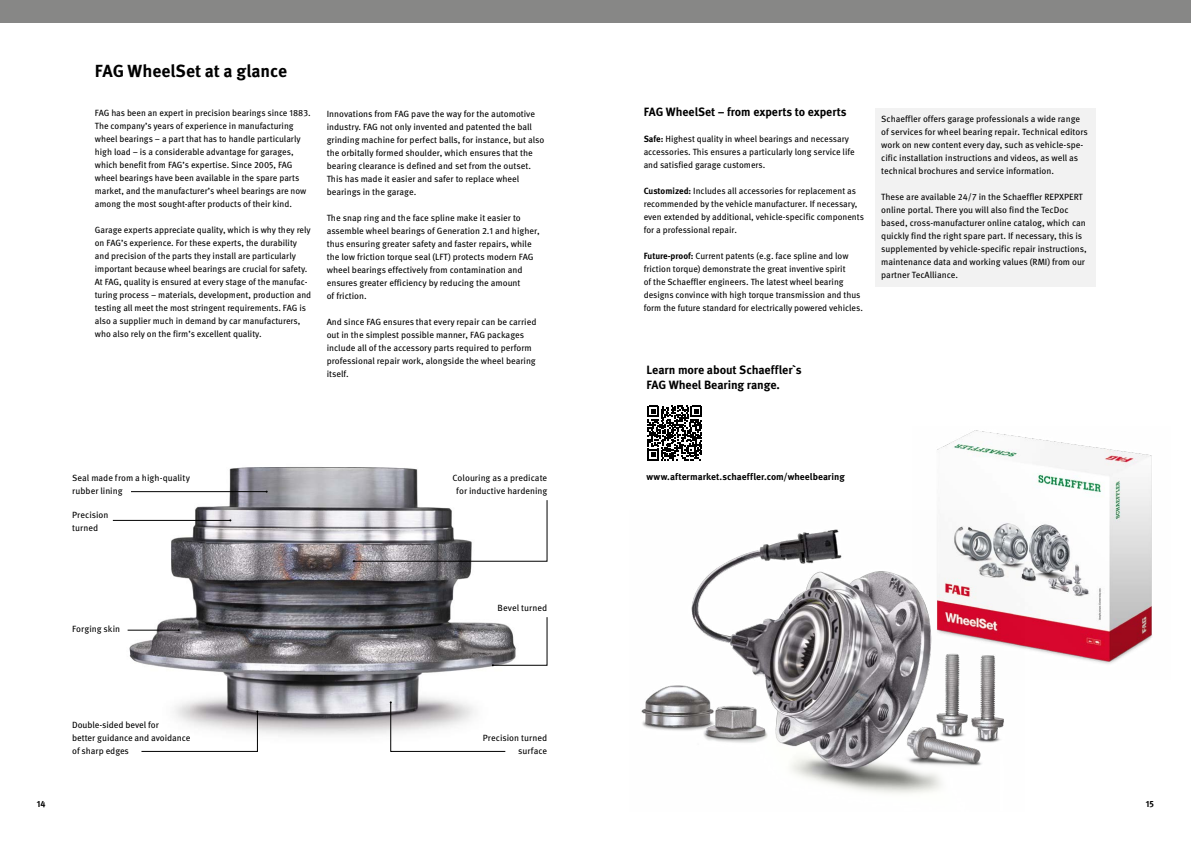
<style>
.page{position:relative;width:1191px;height:842px;background:#fff}
.page>*{position:absolute;margin:0;border:0;box-sizing:border-box;transform-origin:0 0}
.t1{font:700 17.5px "Meta OT";color:#000}
.t2{font:700 12px/15px "Meta OT";letter-spacing:-.005em;color:#000}
.t3{font:700 9.5px "Meta OT";letter-spacing:.005em;color:#000}
.t4{font:9px/13px "Meta OT";color:#000}
.t5{font:700 9px "Meta OT";color:#000}
.s1{font-weight:700}
</style>
<div class="page">
<div style="left:595px;top:0;width:596px;height:23px;background:#878786"></div>
<div style="left:0;top:0;width:595px;height:23px;background:#878786"></div>
<div style="left:875px;top:108px;width:221px;height:178px;background:#f2f2f2"></div>
<img style="left:120px;top:467px;width:374px;height:268px">
<svg style="left:353px;top:500px;width:194px;height:62px"></svg>
<hr style="left:131px;top:491px;width:136px;height:1px;background:#000">
<hr style="left:128px;top:630px;width:51px;height:1px;background:#000">
<hr style="left:113px;top:520px;width:117px;height:1px;background:#000">
<svg style="left:492px;top:617px;width:55px;height:49px"></svg>
<svg style="left:390px;top:701px;width:116px;height:51px"></svg>
<svg style="left:141px;top:711px;width:117px;height:41px"></svg>
<img style="left:937px;top:430px;width:215px;height:234px">
<img style="left:641px;top:511px;width:383px;height:283px">
<svg style="left:647px;top:406px;width:55px;height:54px"></svg>
<h1 class="t1" style="left:95px;top:60px;width:194px">FAG WheelSet at a glance</h1>
<p class="t4" style="left:95px;top:107px;width:217px">FAG has been an expert in precision bearings since 1883.<br>The company’s years of experience in manufacturing wheel bearings – a part that has to handle particularly high load – is a considerable advantage for garages, which benefit from FAG’s expertise. Since 2005, FAG wheel bearings have been available in the spare parts market, and the manufacturer’s wheel bearings are now among the most sought-after products of their kind.</p>
<p class="t4" style="left:95px;top:224px;width:218px">Garage experts appreciate quality, which is why they rely on FAG’s experience. For these experts, the durability and precision of the parts they install are particularly important because wheel bearings are crucial for safety.<br>At FAG, quality is ensured at every stage of the manufac&shy;turing process – materials, development, production and testing all meet the most stringent requirements. FAG is also a supplier much in demand by car manufacturers, who also rely on the firm’s excellent quality.</p>
<p class="t4" style="left:327px;top:107px;width:219px">Innovations from FAG pave the way for the automotive industry. FAG not only invented and patented the ball grinding machine for perfect balls, for instance, but also the orbitally formed shoulder, which ensures that the bearing clearance is defined and set from the outset.<br>This has made it easier and safer to replace wheel bearings in the garage.</p>
<p class="t4" style="left:327px;top:211px;width:214px">The snap ring and the face spline make it easier to assemble wheel bearings of Generation 2.1 and higher, thus ensuring greater safety and faster repairs, while the low friction torque seal (LFT) protects modern FAG wheel bearings effectively from contamination and ensures greater efficiency by reducing the amount<br>of friction.</p>
<p class="t4" style="left:327px;top:315px;width:211px">And since FAG ensures that every repair can be carried out in the simplest possible manner, FAG packages include all of the accessory parts required to perform professional repair work, alongside the wheel bearing itself.</p>
<p class="t4" style="left:72px;top:471px;width:119px">Seal made from a high-quality rubber lining</p>
<p class="t4" style="left:72px;top:508px;width:38px">Precision turned</p>
<p class="t4" style="left:72px;top:622px;width:49px">Forging skin</p>
<p class="t4" style="left:72px;top:718px;width:120px">Double-sided bevel for<br>better guidance and avoidance of sharp edges</p>
<p class="t4" style="left:452px;top:471px;width:96px;text-align:center">Colouring as a predicate for inductive hardening</p>
<p class="t4" style="left:497px;top:601px;width:51px">Bevel turned</p>
<p class="t4" style="left:483px;top:731px;width:66px;text-align:right">Precision turned surface</p>
<h2 class="t2" style="left:643px;top:105px;width:204px">FAG WheelSet – from experts to experts</h2>
<p class="t4" style="left:643px;top:133px;width:212px"><span class="s1">Safe:</span> Highest quality in wheel bearings and necessary accessories. This ensures a particularly long service life and satisfied garage customers.</p>
<p class="t4" style="left:643px;top:185px;width:222px"><span class="s1">Customized:</span> Includes all accessories for replacement as recommended by the vehicle manufacturer. If necessary, even extended by additional, vehicle-specific components for a professional repair.</p>
<p class="t4" style="left:643px;top:250px;width:221px"><span class="s1">Future-proof:</span> Current patents (e.g. face spline and low friction torque) demonstrate the great inventive spirit<br>of the Schaeffler engineers. The latest wheel bearing designs convince with high torque transmission and thus form the future standard for electrically powered vehicles.</p>
<p class="t4" style="left:881px;top:113px;width:208px">Schaeffler offers garage professionals a wide range of services for wheel bearing repair. Technical editors work on new content every day, such as vehicle-spe&shy;cific installation instructions and videos, as well as technical brochures and service information.</p>
<p class="t4" style="left:881px;top:191px;width:207px">These are available 24/7 in the Schaeffler REPXPERT online portal. There you will also find the TecDoc based, cross-manufacturer online catalog, which can quickly find the right spare part. If necessary, this is supplemented by vehicle-specific repair instructions, maintenance data and working values (RMI) from our partner TecAlliance.</p>
<h2 class="t2" style="left:646px;top:362px;width:157px">Learn more about Schaeffler`s<br>FAG Wheel Bearing range.</h2>
<p class="t3" style="left:646px;top:471px;width:200px">www.aftermarket.schaeffler.com/wheelbearing</p>
<p class="t5" style="left:37px;top:798px;width:10px">14</p>
<p class="t5" style="left:1145px;top:798px;width:10px">15</p>
</div>
